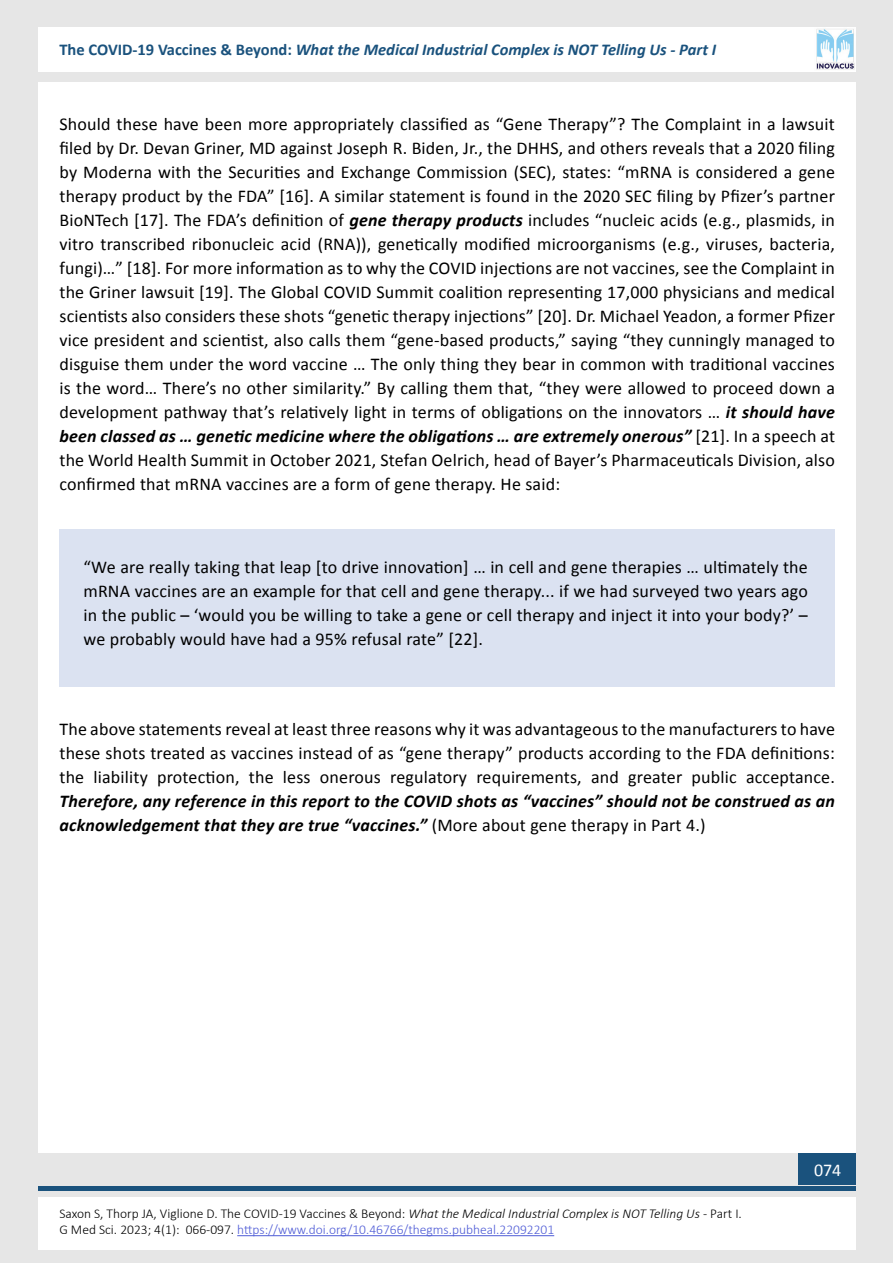
<style>
.page{position:relative;width:893px;height:1263px;background:#e6e6e6}
.page>*{position:absolute;margin:0;border:0;box-sizing:border-box;transform-origin:0 0}
.t1{font:18px/24px "Calibri";letter-spacing:.01em;color:#000;text-align:justify}
.t2{font:italic 700 18px/24px "Calibri";letter-spacing:.01em;color:#000}
.t3{font:18px "Calibri";color:#fff}
.t4{font:italic 700 16.5px "Calibri";color:#1a527d}
.t5{font:300 13.5px/16.2px "Calibri";color:#000}
.s1{font-style:normal}
.s2{font-weight:700;font-style:italic}
.s3{font-weight:400;font-style:normal}
.s4{font-style:italic}
.s5{color:#4f5cd6}
</style>
<div class="page">
<div style="left:38px;top:1197px;width:817px;height:52px;background:#fff"></div>
<hr style="left:38px;top:1186px;width:817px;height:4px;background:#1a527d">
<div style="left:798px;top:1153px;width:57px;height:31px;background:#1a527d"></div>
<div style="left:38px;top:82px;width:817px;height:1071px;background:#fff"></div>
<div style="left:38px;top:27px;width:817px;height:45px;background:#fff"></div>
<img style="left:816px;top:29px;width:39px;height:41px">
<hr style="left:237px;top:1235px;width:317px;height:1px;background:#4f5cd6">
<div style="left:59px;top:529px;width:776px;height:158px;background:#dbe2f1"></div>
<p class="t4" style="left:59px;top:39px;width:658px"><span class="s1">The COVID-19 Vaccines &amp; Beyond:</span> What the Medical Industrial Complex is NOT Telling Us - Part I</p>
<p class="t1" style="left:59px;top:111px;width:777px">Should these have been more appropriately classified as “Gene Therapy”? The Complaint in a lawsuit filed by Dr. Devan Griner, MD against Joseph R. Biden, Jr., the DHHS, and others reveals that a 2020 filing by Moderna with the Securities and Exchange Commission (SEC), states: “mRNA is considered a gene therapy product by the FDA” [16]. A similar statement is found in the 2020 SEC filing by Pfizer’s partner BioNTech [17]. The FDA’s definition of <span class="s2">gene therapy products</span> includes “nucleic acids (e.g., plasmids, in vitro transcribed ribonucleic acid (RNA)), genetically modified microorganisms (e.g., viruses, bacteria, fungi)…” [18]. For more information as to why the COVID injections are not vaccines, see the Complaint in the Griner lawsuit [19]. The Global COVID Summit coalition representing 17,000 physicians and medical scientists also considers these shots “genetic therapy injections” [20]. Dr. Michael Yeadon, a former Pfizer vice president and scientist, also calls them “gene-based products,” saying “they cunningly managed to disguise them under the word vaccine … The only thing they bear in common with traditional vaccines is the word… There’s no other similarity.” By calling them that, “they were allowed to proceed down a development pathway that’s relatively light in terms of obligations on the innovators … <span class="s2">it should have been classed as … genetic medicine where the obligations … are extremely onerous”</span> [21]. In a speech at the World Health Summit in October 2021, Stefan Oelrich, head of Bayer’s Pharmaceuticals Division, also confirmed that mRNA vaccines are a form of gene therapy. He said:</p>
<p class="t1" style="left:83px;top:554px;width:726px">“We are really taking that leap [to drive innovation] … in cell and gene therapies … ultimately the mRNA vaccines are an example for that cell and gene therapy... if we had surveyed two years ago in the public – ‘would you be willing to take a gene or cell therapy and inject it into your body?’ – we probably would have had a 95% refusal rate” [22].</p>
<p class="t1" style="left:59px;top:716px;width:777px">The above statements reveal at least three reasons why it was advantageous to the manufacturers to have these shots treated as vaccines instead of as “gene therapy” products according to the FDA definitions: the liability protection, the less onerous regulatory requirements, and greater public acceptance.</p>
<p class="t2" style="left:59px;top:788px;width:777px">Therefore, any reference in this report to the COVID shots as “vaccines” should not be construed as an acknowledgement that they are true “vaccines.” <span class="s3">(More about gene therapy in Part 4.)</span></p>
<p class="t5" style="left:59px;top:1205px;width:684px">Saxon S, Thorp JA, Viglione D. The COVID-19 Vaccines &amp; Beyond: <span class="s4">What the Medical Industrial Complex is NOT Telling Us</span> - Part I.<br>G Med Sci. 2023; 4(1): 066-097. <span class="s5">https://www.doi.org/10.46766/thegms.pubheal.22092201</span></p>
<p class="t3" style="left:814px;top:1159px;width:29px">074</p>
</div>
